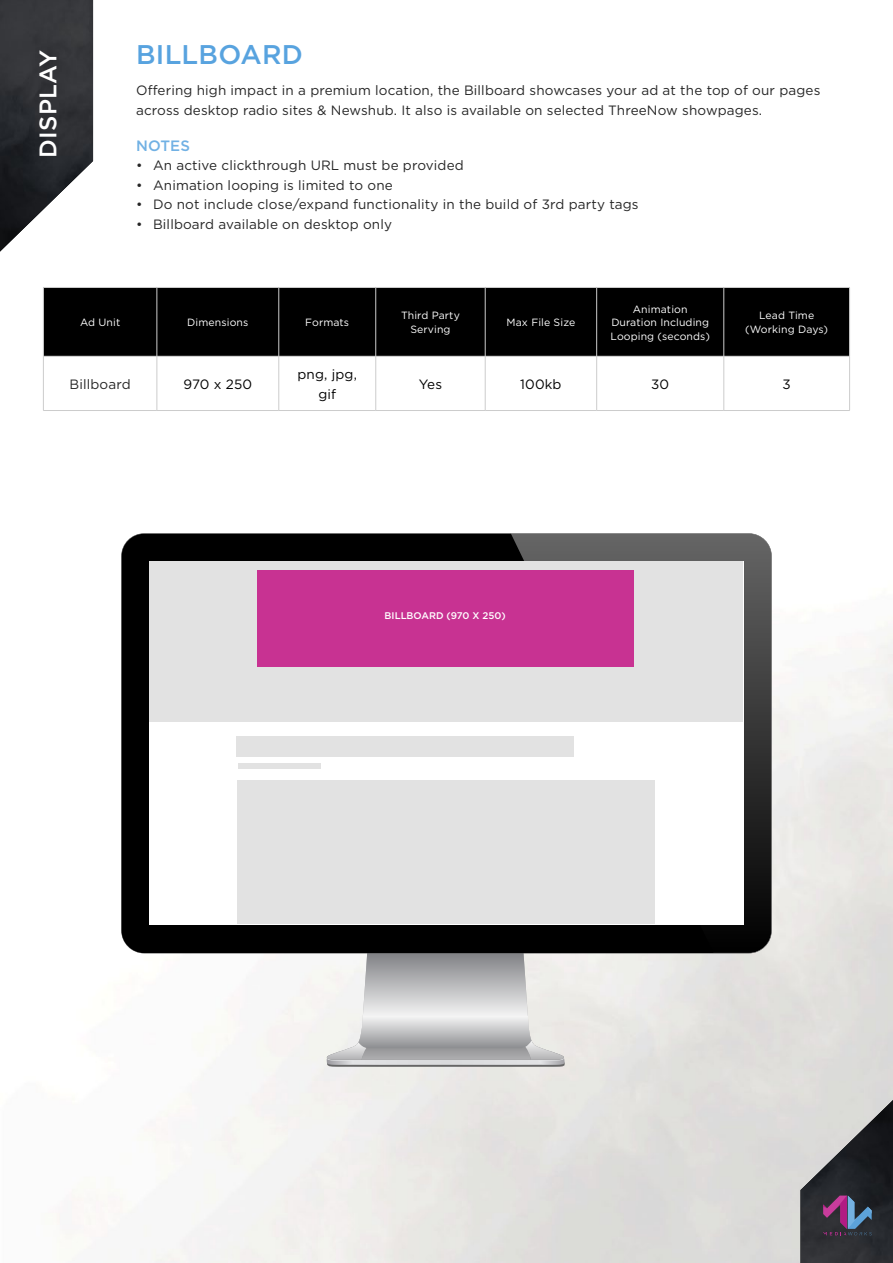
<style>
.page{position:relative;width:893px;height:1263px;background:#fff}
.page>*{position:absolute;margin:0;border:0;box-sizing:border-box;transform-origin:0 0}
.t1{font:500 27px "Gotham";letter-spacing:.01em;color:#58a3df}
.t2{font:500 24px "Gotham";letter-spacing:.01em;color:#fff}
.t3{font:500 15px "Gotham";letter-spacing:.01em;color:#71b1e4}
.t4{font:13.5px/19.5px "Gotham";letter-spacing:.01em;color:#262626}
.t5{font:13.5px/19.5px "Gotham";letter-spacing:.01em;color:#000;text-align:center}
.t6{font:10.5px/13.5px "Gotham";letter-spacing:.01em;color:#fff;text-align:center}
.t7{font:500 9.6px "Gotham";color:#fff}
</style>
<div class="page">
<img style="left:0;top:0;width:93px;height:252px">
<svg style="left:800px;top:1077px;width:93px;height:186px;background:#6c6b70"></svg>
<div style="left:44px;top:288px;width:805px;height:68px;background:#000"></div>
<svg style="left:156px;top:357px;width:569px;height:53px"></svg>
<hr style="left:157px;top:288px;width:1px;height:68px;background:#ccc">
<hr style="left:279px;top:288px;width:1px;height:68px;background:#ccc">
<hr style="left:375px;top:288px;width:1px;height:68px;background:#ccc">
<hr style="left:485px;top:288px;width:1px;height:68px;background:#ccc">
<hr style="left:596px;top:288px;width:1px;height:68px;background:#ccc">
<hr style="left:723px;top:288px;width:1px;height:68px;background:#ccc">
<hr style="left:157px;top:356px;width:1px;height:54px;background:#ccc">
<hr style="left:279px;top:356px;width:1px;height:54px;background:#ccc">
<hr style="left:375px;top:356px;width:1px;height:54px;background:#ccc">
<hr style="left:485px;top:356px;width:1px;height:54px;background:#ccc">
<hr style="left:596px;top:356px;width:1px;height:54px;background:#ccc">
<hr style="left:723px;top:356px;width:1px;height:54px;background:#ccc">
<hr style="left:43px;top:410px;width:114px;height:1px;background:#ccc">
<hr style="left:157px;top:410px;width:122px;height:1px;background:#ccc">
<hr style="left:279px;top:410px;width:97px;height:1px;background:#ccc">
<hr style="left:376px;top:410px;width:109px;height:1px;background:#ccc">
<hr style="left:485px;top:410px;width:112px;height:1px;background:#ccc">
<hr style="left:597px;top:410px;width:127px;height:1px;background:#ccc">
<hr style="left:724px;top:410px;width:126px;height:1px;background:#ccc">
<hr style="left:43px;top:287px;width:114px;height:1px;background:#ccc">
<hr style="left:43px;top:288px;width:1px;height:68px;background:#ccc">
<hr style="left:157px;top:287px;width:122px;height:1px;background:#ccc">
<hr style="left:279px;top:287px;width:97px;height:1px;background:#ccc">
<hr style="left:376px;top:287px;width:109px;height:1px;background:#ccc">
<hr style="left:485px;top:287px;width:112px;height:1px;background:#ccc">
<hr style="left:597px;top:287px;width:127px;height:1px;background:#ccc">
<hr style="left:724px;top:287px;width:126px;height:1px;background:#ccc">
<hr style="left:849px;top:288px;width:1px;height:68px;background:#ccc">
<hr style="left:43px;top:356px;width:114px;height:1px;background:#ccc">
<hr style="left:43px;top:356px;width:1px;height:54px;background:#ccc">
<hr style="left:157px;top:356px;width:122px;height:1px;background:#ccc">
<hr style="left:279px;top:356px;width:97px;height:1px;background:#ccc">
<hr style="left:376px;top:356px;width:109px;height:1px;background:#ccc">
<hr style="left:485px;top:356px;width:112px;height:1px;background:#ccc">
<hr style="left:597px;top:356px;width:127px;height:1px;background:#ccc">
<hr style="left:724px;top:356px;width:126px;height:1px;background:#ccc">
<hr style="left:849px;top:356px;width:1px;height:54px;background:#ccc">
<svg style="left:327px;top:953px;width:238px;height:114px"></svg>
<svg style="left:121px;top:533px;width:651px;height:420px;background:#3c3c3c"></svg>
<svg style="left:122px;top:534px;width:591px;height:419px;background:#0d0d0d"></svg>
<div style="left:149px;top:561px;width:595px;height:364px;background:#fff"></div>
<div style="left:237px;top:780px;width:418px;height:144px;background:#e2e2e2"></div>
<div style="left:237px;top:736px;width:337px;height:21px;background:#e2e2e2"></div>
<div style="left:238px;top:763px;width:82px;height:6px;background:#e2e2e2"></div>
<div style="left:150px;top:562px;width:593px;height:160px;background:#e2e2e2"></div>
<div style="left:258px;top:570px;width:376px;height:97px;background:#c83292"></div>
<h2 class="t2" style="left:32px;top:158px;width:109px;rotate:-90deg">DISPLAY</h2>
<h1 class="t1" style="left:136px;top:37px;width:168px">BILLBOARD</h1>
<p class="t4" style="left:136px;top:81px;width:686px">Offering high impact in a premium location, the Billboard showcases your ad at the top of our pages across desktop radio sites &amp; Newshub. It also is available on selected ThreeNow showpages.</p>
<p class="t3" style="left:136px;top:136px;width:55px">NOTES</p>
<p class="t4" style="left:136px;top:156px;width:329px">• An active clickthrough URL must be provided</p>
<p class="t4" style="left:136px;top:175px;width:258px">• Animation looping is limited to one</p>
<p class="t4" style="left:136px;top:195px;width:504px">• Do not include close/expand functionality in the build of 3rd party tags</p>
<p class="t4" style="left:136px;top:214px;width:257px">• Billboard available on desktop only</p>
<p class="t6" style="left:80px;top:315px;width:42px">Ad Unit</p>
<p class="t6" style="left:187px;top:315px;width:63px">Dimensions</p>
<p class="t6" style="left:305px;top:315px;width:45px">Formats</p>
<p class="t6" style="left:401px;top:309px;width:60px">Third Party<br>Serving</p>
<p class="t6" style="left:507px;top:315px;width:70px">Max File Size</p>
<p class="t6" style="left:610px;top:302px;width:101px">Animation<br>Duration Including<br>Looping (seconds)</p>
<p class="t6" style="left:745px;top:309px;width:84px">Lead Time (Working Days)</p>
<p class="t4" style="left:70px;top:374px;width:63px">Billboard</p>
<p class="t5" style="left:183px;top:374px;width:70px">970 x 250</p>
<p class="t5" style="left:298px;top:364px;width:61px">png, jpg, gif</p>
<p class="t5" style="left:419px;top:374px;width:25px">Yes</p>
<p class="t5" style="left:520px;top:374px;width:43px">100kb</p>
<p class="t5" style="left:651px;top:374px;width:20px">30</p>
<p class="t5" style="left:782px;top:374px;width:10px">3</p>
<p class="t7" style="left:385px;top:610px;width:122px">BILLBOARD (970 X 250)</p>
</div>
